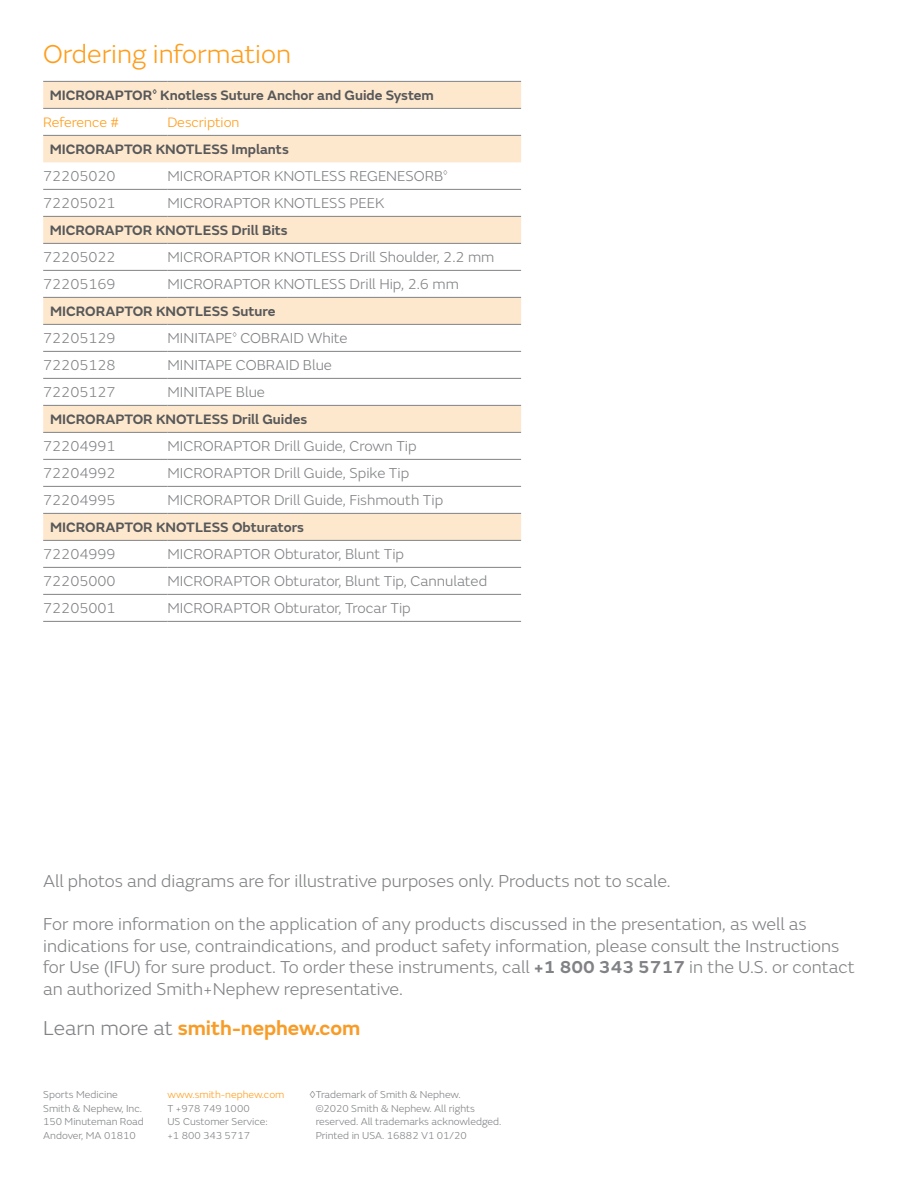
<style>
.page{position:relative;width:918px;height:1188px;background:#fff}
.page>*{position:absolute;margin:0;border:0;box-sizing:border-box;transform-origin:0 0}
.Ordering_Information{font:300 27px "SN Emeric";color:#ff9d1b}
.Page_heading{font:600 21px "SN Emeric";color:#f89c28}
.t1{font:300 18px/21.6px "SN Emeric";color:#808285}
.Product_Listing_10_1{font:300 15px "SN Emeric";color:#808285}
.Product_Listing_10_1-2{font:600 14.25px "SN Emeric";color:#57585a}
.Ordering_Info_Main_C{font:600 14.25px "SN Emeric";color:#57585a}
.Reference_Descriptio{font:600 14.25px "SN Emeric";color:#57585a}
.Reference_Descriptio-2{font:300 14.25px "SN Emeric";color:#ff9d1b}
.Signoff_Boilerplate{font:300 10.5px/13.5px "SN Emeric";color:#808285}
.Signoff_Boilerplate-2{font:300 10.5px "SN Emeric";color:#ff9d1b}
.s1{font-weight:600}
.s2{font-weight:300;color:#808285}
</style>
<div class="page">
<svg style="left:43px;top:82px;width:478px;height:458px"></svg>
<hr style="left:43px;top:81px;width:124px;height:1px;background:#808285">
<hr style="left:167px;top:81px;width:354px;height:1px;background:#808285">
<hr style="left:43px;top:108px;width:124px;height:1px;background:#808285">
<hr style="left:167px;top:108px;width:354px;height:1px;background:#808285">
<hr style="left:43px;top:270px;width:124px;height:1px;background:#808285">
<hr style="left:167px;top:270px;width:354px;height:1px;background:#808285">
<hr style="left:43px;top:351px;width:124px;height:1px;background:#808285">
<hr style="left:43px;top:378px;width:124px;height:1px;background:#808285">
<hr style="left:167px;top:351px;width:354px;height:1px;background:#808285">
<hr style="left:167px;top:378px;width:354px;height:1px;background:#808285">
<hr style="left:43px;top:459px;width:124px;height:1px;background:#808285">
<hr style="left:167px;top:459px;width:354px;height:1px;background:#808285">
<hr style="left:43px;top:486px;width:124px;height:1px;background:#808285">
<hr style="left:43px;top:567px;width:124px;height:1px;background:#808285">
<hr style="left:43px;top:594px;width:124px;height:1px;background:#808285">
<hr style="left:43px;top:621px;width:124px;height:1px;background:#808285">
<hr style="left:167px;top:486px;width:354px;height:1px;background:#808285">
<hr style="left:167px;top:567px;width:354px;height:1px;background:#808285">
<hr style="left:167px;top:594px;width:354px;height:1px;background:#808285">
<hr style="left:167px;top:621px;width:354px;height:1px;background:#808285">
<hr style="left:43px;top:189px;width:124px;height:1px;background:#808285">
<hr style="left:167px;top:189px;width:354px;height:1px;background:#808285">
<hr style="left:43px;top:216px;width:124px;height:1px;background:#808285">
<hr style="left:167px;top:216px;width:354px;height:1px;background:#808285">
<hr style="left:43px;top:243px;width:124px;height:1px;background:#808285">
<hr style="left:167px;top:243px;width:354px;height:1px;background:#808285">
<hr style="left:43px;top:135px;width:124px;height:1px;background:#808285">
<hr style="left:167px;top:135px;width:354px;height:1px;background:#808285">
<hr style="left:43px;top:297px;width:124px;height:1px;background:#808285">
<hr style="left:167px;top:297px;width:354px;height:1px;background:#808285">
<hr style="left:43px;top:324px;width:124px;height:1px;background:#808285">
<hr style="left:167px;top:324px;width:354px;height:1px;background:#808285">
<hr style="left:43px;top:405px;width:124px;height:1px;background:#808285">
<hr style="left:167px;top:405px;width:354px;height:1px;background:#808285">
<hr style="left:43px;top:432px;width:124px;height:1px;background:#808285">
<hr style="left:167px;top:432px;width:354px;height:1px;background:#808285">
<hr style="left:43px;top:513px;width:124px;height:1px;background:#808285">
<hr style="left:167px;top:513px;width:354px;height:1px;background:#808285">
<hr style="left:43px;top:540px;width:124px;height:1px;background:#808285">
<hr style="left:167px;top:540px;width:354px;height:1px;background:#808285">
<p class="Ordering_Information" style="left:43px;top:38px;width:249px">Ordering information</p>
<p class="Ordering_Info_Main_C" style="left:50px;top:86px;width:386px">MICRORAPTOR<sup>◊</sup> Knotless Suture Anchor and Guide System</p>
<p class="Reference_Descriptio-2" style="left:43px;top:114px;width:77px">Reference #</p>
<p class="Reference_Descriptio-2" style="left:167px;top:114px;width:74px">Description</p>
<p class="Reference_Descriptio" style="left:50px;top:140px;width:241px">MICRORAPTOR KNOTLESS Implants</p>
<p class="Product_Listing_10_1" style="left:43px;top:167px;width:74px">72205020</p>
<p class="Product_Listing_10_1" style="left:167px;top:167px;width:282px">MICRORAPTOR KNOTLESS REGENESORB<sup>◊</sup></p>
<p class="Product_Listing_10_1" style="left:43px;top:194px;width:74px">72205021</p>
<p class="Product_Listing_10_1" style="left:167px;top:194px;width:218px">MICRORAPTOR KNOTLESS PEEK</p>
<p class="Ordering_Info_Main_C" style="left:50px;top:221px;width:240px">MICRORAPTOR KNOTLESS Drill Bits</p>
<p class="Product_Listing_10_1" style="left:43px;top:248px;width:74px">72205022</p>
<p class="Product_Listing_10_1" style="left:167px;top:248px;width:329px">MICRORAPTOR KNOTLESS Drill Shoulder, 2.2 mm</p>
<p class="Product_Listing_10_1" style="left:43px;top:275px;width:74px">72205169</p>
<p class="Product_Listing_10_1" style="left:167px;top:275px;width:293px">MICRORAPTOR KNOTLESS Drill Hip, 2.6 mm</p>
<p class="Product_Listing_10_1-2" style="left:50px;top:303px;width:227px">MICRORAPTOR KNOTLESS Suture</p>
<p class="Product_Listing_10_1" style="left:43px;top:329px;width:74px">72205129</p>
<p class="Product_Listing_10_1" style="left:167px;top:329px;width:182px">MINITAPE<sup>◊</sup> COBRAID White</p>
<p class="Product_Listing_10_1" style="left:43px;top:356px;width:74px">72205128</p>
<p class="Product_Listing_10_1" style="left:167px;top:356px;width:166px">MINITAPE COBRAID Blue</p>
<p class="Product_Listing_10_1" style="left:43px;top:383px;width:74px">72205127</p>
<p class="Product_Listing_10_1" style="left:167px;top:383px;width:99px">MINITAPE Blue</p>
<p class="Product_Listing_10_1-2" style="left:50px;top:411px;width:259px">MICRORAPTOR KNOTLESS Drill Guides</p>
<p class="Product_Listing_10_1" style="left:43px;top:437px;width:74px">72204991</p>
<p class="Product_Listing_10_1" style="left:167px;top:437px;width:251px">MICRORAPTOR Drill Guide, Crown Tip</p>
<p class="Product_Listing_10_1" style="left:43px;top:464px;width:74px">72204992</p>
<p class="Product_Listing_10_1" style="left:167px;top:464px;width:243px">MICRORAPTOR Drill Guide, Spike Tip</p>
<p class="Product_Listing_10_1" style="left:43px;top:491px;width:74px">72204995</p>
<p class="Product_Listing_10_1" style="left:167px;top:491px;width:277px">MICRORAPTOR Drill Guide, Fishmouth Tip</p>
<p class="Product_Listing_10_1-2" style="left:50px;top:519px;width:255px">MICRORAPTOR KNOTLESS Obturators</p>
<p class="Product_Listing_10_1" style="left:43px;top:545px;width:74px">72204999</p>
<p class="Product_Listing_10_1" style="left:167px;top:545px;width:238px">MICRORAPTOR Obturator, Blunt Tip</p>
<p class="Product_Listing_10_1" style="left:43px;top:572px;width:74px">72205000</p>
<p class="Product_Listing_10_1" style="left:167px;top:572px;width:321px">MICRORAPTOR Obturator, Blunt Tip, Cannulated</p>
<p class="Product_Listing_10_1" style="left:43px;top:599px;width:74px">72205001</p>
<p class="Product_Listing_10_1" style="left:167px;top:599px;width:245px">MICRORAPTOR Obturator, Trocar Tip</p>
<p class="t1" style="left:43px;top:870px;width:629px">All photos and diagrams are for illustrative purposes only. Products not to scale.</p>
<p class="t1" style="left:43px;top:913px;width:813px">For more information on the application of any products discussed in the presentation, as well as indications for use, contraindications, and product safety information, please consult the Instructions for Use (IFU) for sure product. To order these instruments, call <span class="s1">+1 800 343 5717</span> in the U.S. or contact an authorized Smith+Nephew representative.</p>
<p class="Page_heading" style="left:43px;top:1015px;width:319px"><span class="s2">Learn more at</span> smith-nephew.com</p>
<p class="Signoff_Boilerplate" style="left:43px;top:1088px;width:76px">Sports Medicine</p>
<p class="Signoff_Boilerplate" style="left:43px;top:1101px;width:100px">Smith &amp; Nephew, Inc.</p>
<p class="Signoff_Boilerplate" style="left:43px;top:1115px;width:102px">150 Minuteman Road</p>
<p class="Signoff_Boilerplate" style="left:43px;top:1128px;width:94px">Andover, MA 01810</p>
<p class="Signoff_Boilerplate-2" style="left:167px;top:1089px;width:118px">www.smith-nephew.com</p>
<p class="Signoff_Boilerplate" style="left:167px;top:1102px;width:84px">T +978 749 1000</p>
<p class="Signoff_Boilerplate" style="left:167px;top:1115px;width:102px">US Customer Service: +1 800 343 5717</p>
<p class="Signoff_Boilerplate" style="left:316px;top:1088px;width:187px;text-indent:-6px">◊Trademark of Smith &amp; Nephew.<br>©2020 Smith &amp; Nephew. All rights reserved. All trademarks acknowledged.<br>Printed in USA. 16882 V1 01/20</p>
</div>
